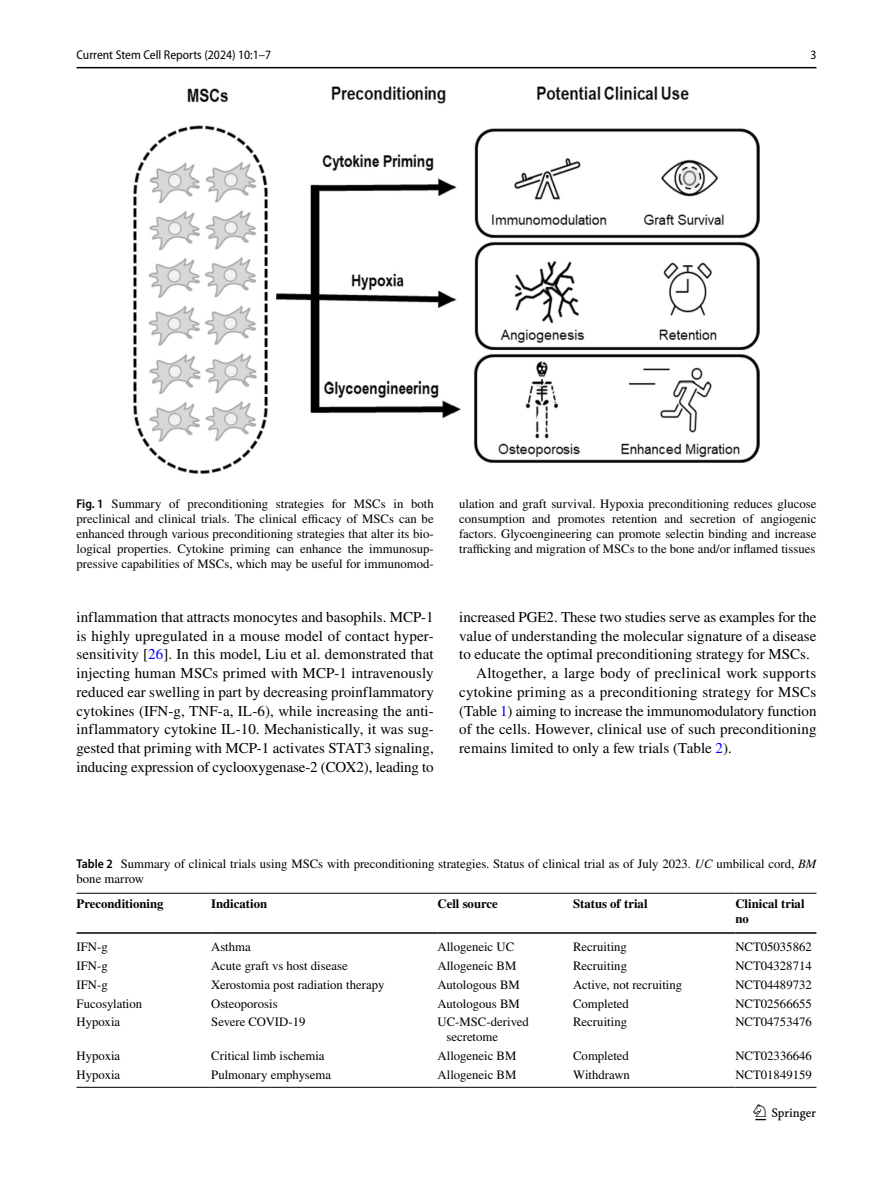
<style>
.page{position:relative;width:893px;height:1187px;background:#fff}
.page>*{position:absolute;margin:0;border:0;box-sizing:border-box;transform-origin:0 0}
.t1{font:22.5px "Springnew Regular 3";color:#000}
.t2{font:15px/18.8px "STIX";letter-spacing:.005em;color:#000;text-align:justify}
.t3{font:12.75px/15px "STIX";color:#000;text-align:justify}
.t4{font:700 12.75px/15px "STIX";color:#000}
.t5{font:semi-condensed 12.75px "Myriad Pro";color:#000}
.s1{font-family:"Myriad Pro";font-weight:600;font-stretch:semi-condensed}
.s2{color:#00f}
.s3{font-style:italic}
</style>
<div class="page">
<hr style="left:77px;top:67px;width:739px;height:1px;background:#000">
<img style="left:133px;top:87px;width:627px;height:386px">
<hr style="left:77px;top:892px;width:134px;height:1px;background:#000">
<hr style="left:77px;top:932px;width:134px;height:1px;background:#000">
<hr style="left:211px;top:892px;width:226px;height:1px;background:#000">
<hr style="left:211px;top:932px;width:226px;height:1px;background:#000">
<hr style="left:437px;top:892px;width:136px;height:1px;background:#000">
<hr style="left:437px;top:932px;width:136px;height:1px;background:#000">
<hr style="left:573px;top:892px;width:162px;height:1px;background:#000">
<hr style="left:573px;top:932px;width:162px;height:1px;background:#000">
<hr style="left:735px;top:892px;width:81px;height:1px;background:#000">
<hr style="left:735px;top:932px;width:81px;height:1px;background:#000">
<hr style="left:77px;top:1086px;width:134px;height:1px;background:#000">
<hr style="left:211px;top:1086px;width:226px;height:1px;background:#000">
<hr style="left:437px;top:1086px;width:136px;height:1px;background:#000">
<hr style="left:573px;top:1086px;width:162px;height:1px;background:#000">
<hr style="left:735px;top:1086px;width:81px;height:1px;background:#000">
<p class="t5" style="left:77px;top:48px;width:196px">Current Stem Cell Reports (2024) 10:1–7</p>
<p class="t5" style="left:810px;top:48px;width:8px">3</p>
<p class="t3" style="left:77px;top:497px;width:359px"><span class="s1">Fig. 1</span> Summary of preconditioning strategies for MSCs in both preclinical and clinical trials. The clinical efficacy of MSCs can be enhanced through various preconditioning strategies that alter its bio&shy;logical properties. Cytokine priming can enhance the immunosup&shy;pressive capabilities of MSCs, which may be useful for immunomod-</p>
<p class="t3" style="left:459px;top:497px;width:359px">ulation and graft survival. Hypoxia preconditioning reduces glucose consumption and promotes retention and secretion of angiogenic factors. Glycoengineering can promote selectin binding and increase trafficking and migration of MSCs to the bone and/or inflamed tissues</p>
<p class="t2" style="left:77px;top:608px;width:359px">inflammation that attracts monocytes and basophils. MCP-1 is highly upregulated in a mouse model of contact hyper&shy;sensitivity [<span class="s2">26</span>]. In this model, Liu et al. demonstrated that injecting human MSCs primed with MCP-1 intravenously reduced ear swelling in part by decreasing proinflammatory cytokines (IFN-g, TNF-a, IL-6), while increasing the anti&shy;inflammatory cytokine IL-10. Mechanistically, it was sug&shy;gested that priming with MCP-1 activates STAT3 signaling, inducing expression of cyclooxygenase-2 (COX2), leading to</p>
<p class="t2" style="left:459px;top:608px;width:359px">increased PGE2. These two studies serve as examples for the</p>
<p class="t2" style="left:459px;top:627px;width:359px">value of understanding the molecular signature of a disease</p>
<p class="t2" style="left:459px;top:646px;width:352px">to educate the optimal preconditioning strategy for MSCs.</p>
<p class="t2" style="left:476px;top:664px;width:341px">Altogether, a large body of preclinical work supports</p>
<p class="t2" style="left:459px;top:683px;width:359px">cytokine priming as a preconditioning strategy for MSCs</p>
<p class="t2" style="left:459px;top:702px;width:359px">(Table <span class="s2">1</span>) aiming to increase the immunomodulatory function</p>
<p class="t2" style="left:459px;top:721px;width:359px">of the cells. However, clinical use of such preconditioning</p>
<p class="t2" style="left:459px;top:739px;width:274px">remains limited to only a few trials (Table <span class="s2">2</span>).</p>
<p class="t3" style="left:77px;top:856px;width:741px"><span class="s1">Table 2</span> Summary of clinical trials using MSCs with preconditioning strategies. Status of clinical trial as of July 2023. <span class="s3">UC</span> umbilical cord, <span class="s3">BM </span>bone marrow</p>
<p class="t4" style="left:77px;top:896px;width:89px">Preconditioning</p>
<p class="t4" style="left:211px;top:896px;width:57px">Indication</p>
<p class="t4" style="left:438px;top:896px;width:62px">Cell source</p>
<p class="t4" style="left:573px;top:896px;width:76px">Status of trial</p>
<p class="t4" style="left:735px;top:896px;width:71px">Clinical trial no</p>
<p class="t3" style="left:77px;top:940px;width:33px">IFN-g</p>
<p class="t3" style="left:211px;top:940px;width:41px">Asthma</p>
<p class="t3" style="left:438px;top:940px;width:78px">Allogeneic UC</p>
<p class="t3" style="left:573px;top:940px;width:55px">Recruiting</p>
<p class="t3" style="left:735px;top:940px;width:78px">NCT05035862</p>
<p class="t3" style="left:77px;top:959px;width:33px">IFN-g</p>
<p class="t3" style="left:211px;top:959px;width:138px">Acute graft vs host disease</p>
<p class="t3" style="left:438px;top:959px;width:80px">Allogeneic BM</p>
<p class="t3" style="left:573px;top:959px;width:55px">Recruiting</p>
<p class="t3" style="left:735px;top:959px;width:78px">NCT04328714</p>
<p class="t3" style="left:77px;top:977px;width:33px">IFN-g</p>
<p class="t3" style="left:211px;top:977px;width:175px">Xerostomia post radiation therapy</p>
<p class="t3" style="left:438px;top:977px;width:84px">Autologous BM</p>
<p class="t3" style="left:573px;top:977px;width:111px">Active, not recruiting</p>
<p class="t3" style="left:735px;top:977px;width:78px">NCT04489732</p>
<p class="t3" style="left:77px;top:996px;width:67px">Fucosylation</p>
<p class="t3" style="left:211px;top:996px;width:68px">Osteoporosis</p>
<p class="t3" style="left:438px;top:996px;width:84px">Autologous BM</p>
<p class="t3" style="left:573px;top:996px;width:57px">Completed</p>
<p class="t3" style="left:735px;top:996px;width:78px">NCT02566655</p>
<p class="t3" style="left:77px;top:1015px;width:45px">Hypoxia</p>
<p class="t3" style="left:211px;top:1015px;width:96px">Severe COVID-19</p>
<p class="t3" style="left:447px;top:1015px;width:84px;text-indent:-9px">UC-MSC-derived secretome</p>
<p class="t3" style="left:573px;top:1015px;width:55px">Recruiting</p>
<p class="t3" style="left:735px;top:1015px;width:78px">NCT04753476</p>
<p class="t3" style="left:77px;top:1048px;width:45px">Hypoxia</p>
<p class="t3" style="left:211px;top:1048px;width:115px">Critical limb ischemia</p>
<p class="t3" style="left:438px;top:1048px;width:80px">Allogeneic BM</p>
<p class="t3" style="left:573px;top:1048px;width:57px">Completed</p>
<p class="t3" style="left:735px;top:1048px;width:78px">NCT02336646</p>
<p class="t3" style="left:77px;top:1067px;width:45px">Hypoxia</p>
<p class="t3" style="left:211px;top:1067px;width:121px">Pulmonary emphysema</p>
<p class="t3" style="left:438px;top:1067px;width:80px">Allogeneic BM</p>
<p class="t3" style="left:573px;top:1067px;width:58px">Withdrawn</p>
<p class="t3" style="left:735px;top:1067px;width:78px">NCT01849159</p>
<h1 class="t1" style="left:755px;top:1104px;width:62px">1 3</h1>
</div>
